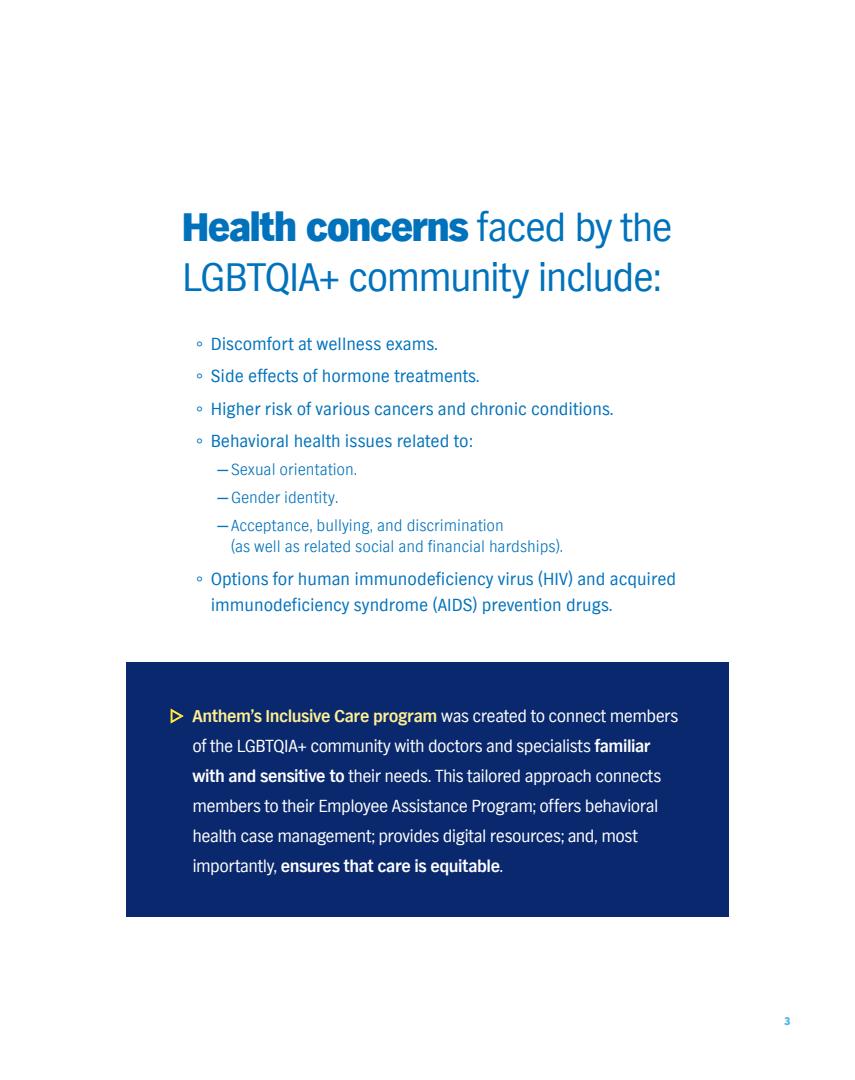
<style>
.page{position:relative;width:855px;height:1080px;background:#fff}
.page>*{position:absolute;margin:0;border:0;box-sizing:border-box;transform-origin:0 0}
.t1{font:41.25px/50px "TV Nord EF";letter-spacing:-.035em;color:#0072bc}
.VP_Section_Marker_Su{font:18.12px/30px "TV Nord EF";letter-spacing:-.03em;color:#fff}
.t2{font:18.12px/25.6px "TV Nord EF";color:#0072bc}
.NEW_BULLET{font:300 16.62px/21.1px "TV Nord EF";color:#0072bc}
.t3{font:800 11.25px "TV Nord EF";color:#56b7e7}
.s1{font-weight:800}
.s2{font-weight:400}
.s3{font-weight:700;color:#ffef93}
.s4{font-weight:700}
</style>
<div class="page">
<div style="left:126px;top:663px;width:603px;height:254px;background:#09286d"></div>
<p class="t1" style="left:182px;top:204px;width:492px"><span class="s1">Health concerns</span> faced by the<br>LGBTQIA+ community include:</p>
<p class="t2" style="left:197px;top:332px;width:243px">◦ Discomfort at wellness exams.</p>
<p class="t2" style="left:197px;top:364px;width:284px">◦ Side effects of hormone treatments.</p>
<p class="t2" style="left:197px;top:397px;width:418px">◦ Higher risk of various cancers and chronic conditions.</p>
<p class="t2" style="left:197px;top:429px;width:277px">◦ Behavioral health issues related to:</p>
<p class="NEW_BULLET" style="left:217px;top:459px;width:141px"><span class="s2">—</span> Sexual orientation.</p>
<p class="NEW_BULLET" style="left:217px;top:487px;width:123px"><span class="s2">—</span> Gender identity.</p>
<p class="NEW_BULLET" style="left:231px;top:515px;width:334px;text-indent:-14px"><span class="s2">—</span> Acceptance, bullying, and discrimination<br>(as well as related social and financial hardships).</p>
<p class="t2" style="left:211px;top:566px;width:467px;text-indent:-14px">◦ Options for human immunodeficiency virus (HIV) and acquired immunodeficiency syndrome (AIDS) prevention drugs.</p>
<p class="VP_Section_Marker_Su" style="left:192px;top:701px;width:487px"><span class="s3">Anthem’s Inclusive Care program</span> was created to connect members of the LGBTQIA+ community with doctors and specialists <span class="s4">familiar with and sensitive to</span> their needs. This tailored approach connects members to their Employee Assistance Program; offers behavioral health case management; provides digital resources; and, most importantly, <span class="s4">ensures that care is equitable</span>.</p>
<p class="t3" style="left:784px;top:1014px;width:8px">3</p>
</div>
